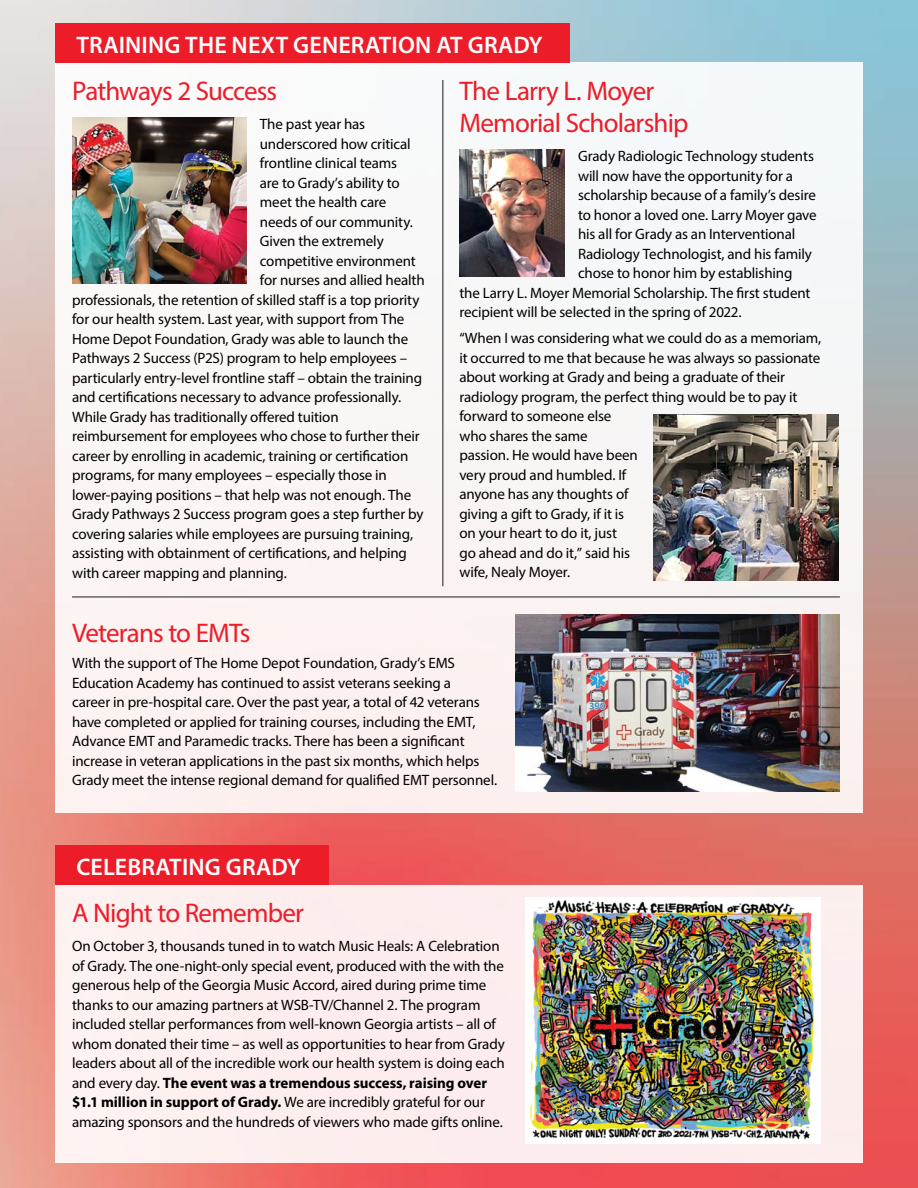
<style>
.page{position:relative;width:918px;height:1188px;background:#fff}
.page>*{position:absolute;margin:0;border:0;box-sizing:border-box;transform-origin:0 0}
.t1{font:27px/31.5px "Myriad Pro";letter-spacing:-.03em;color:#ed1c29}
.t2{font:600 24px "Myriad Pro";letter-spacing:.005em;color:#fff}
.t3{font:15px/19.5px "Myriad Pro";letter-spacing:-.01em;color:#000}
.s1{font-weight:700}
</style>
<div class="page">
<img style="left:0;top:0;width:918px;height:1188px">
<div style="left:55px;top:885px;width:808px;height:277px;background:#fdeeee"></div>
<div style="left:55px;top:63px;width:808px;height:750px;background:#faf6f5"></div>
<hr style="left:72px;top:596px;width:768px;height:2px;background:#636466">
<hr style="left:442px;top:80px;width:2px;height:506px;background:#636466">
<div style="left:55px;top:23px;width:515px;height:40px;background:#ed1c29"></div>
<div style="left:55px;top:845px;width:274px;height:40px;background:#ed1c29"></div>
<img style="left:72px;top:118px;width:174px;height:166px">
<img style="left:525px;top:898px;width:296px;height:246px">
<img style="left:459px;top:150px;width:106px;height:127px">
<img style="left:516px;top:614px;width:324px;height:178px">
<img style="left:653px;top:414px;width:186px;height:166px">
<p class="t2" style="left:77px;top:30px;width:468px">TRAINING THE NEXT GENERATION AT GRADY</p>
<p class="t1" style="left:72px;top:75px;width:207px">Pathways 2 Success</p>
<p class="t3" style="left:260px;top:114px;width:107px">The past year has</p>
<p class="t3" style="left:260px;top:134px;width:152px">underscored how critical</p>
<p class="t3" style="left:260px;top:153px;width:139px">frontline clinical teams</p>
<p class="t3" style="left:260px;top:173px;width:141px">are to Grady’s ability to</p>
<p class="t3" style="left:260px;top:192px;width:128px">meet the health care</p>
<p class="t3" style="left:260px;top:212px;width:154px">needs of our community.</p>
<p class="t3" style="left:260px;top:231px;width:125px">Given the extremely</p>
<p class="t3" style="left:260px;top:251px;width:157px">competitive environment</p>
<p class="t3" style="left:260px;top:270px;width:166px">for nurses and allied health</p>
<p class="t3" style="left:72px;top:290px;width:349px">professionals, the retention of skilled staff is a top priority</p>
<p class="t3" style="left:72px;top:309px;width:334px">for our health system. Last year, with support from The</p>
<p class="t3" style="left:72px;top:329px;width:338px">Home Depot Foundation, Grady was able to launch the</p>
<p class="t3" style="left:72px;top:348px;width:337px">Pathways 2 Success (P2S) program to help employees –</p>
<p class="t3" style="left:72px;top:368px;width:352px">particularly entry-level frontline staff – obtain the training</p>
<p class="t3" style="left:72px;top:387px;width:331px">and certifications necessary to advance professionally.</p>
<p class="t3" style="left:72px;top:407px;width:268px">While Grady has traditionally offered tuition</p>
<p class="t3" style="left:72px;top:426px;width:349px">reimbursement for employees who chose to further their</p>
<p class="t3" style="left:72px;top:446px;width:338px">career by enrolling in academic, training or certification</p>
<p class="t3" style="left:72px;top:465px;width:316px">programs, for many employees – especially those in</p>
<p class="t3" style="left:72px;top:485px;width:341px">lower-paying positions – that help was not enough. The</p>
<p class="t3" style="left:72px;top:504px;width:353px">Grady Pathways 2 Success program goes a step further by</p>
<p class="t3" style="left:72px;top:524px;width:343px">covering salaries while employees are pursuing training,</p>
<p class="t3" style="left:72px;top:543px;width:336px">assisting with obtainment of certifications, and helping</p>
<p class="t3" style="left:72px;top:563px;width:216px">with career mapping and planning.</p>
<p class="t1" style="left:72px;top:617px;width:180px">Veterans to EMTs</p>
<p class="t1" style="left:459px;top:75px;width:231px">The Larry L. Moyer<br>Memorial Scholarship</p>
<p class="t3" style="left:578px;top:146px;width:237px">Grady Radiologic Technology students</p>
<p class="t3" style="left:578px;top:166px;width:217px">will now have the opportunity for a</p>
<p class="t3" style="left:578px;top:185px;width:239px">scholarship because of a family’s desire</p>
<p class="t3" style="left:578px;top:205px;width:240px">to honor a loved one. Larry Moyer gave</p>
<p class="t3" style="left:578px;top:224px;width:219px">his all for Grady as an Interventional</p>
<p class="t3" style="left:578px;top:244px;width:235px">Radiology Technologist, and his family</p>
<p class="t3" style="left:578px;top:263px;width:216px">chose to honor him by establishing</p>
<p class="t3" style="left:459px;top:283px;width:353px">the Larry L. Moyer Memorial Scholarship. The first student</p>
<p class="t3" style="left:459px;top:302px;width:284px">recipient will be selected in the spring of 2022.</p>
<p class="t3" style="left:459px;top:328px;width:364px">“When I was considering what we could do as a memoriam, it occurred to me that because he was always so passionate about working at Grady and being a graduate of their radiology program, the perfect thing would be to pay it forward to someone else<br>who shares the same<br>passion. He would have been<br>very proud and humbled. If<br>anyone has any thoughts of<br>giving a gift to Grady, if it is<br>on your heart to do it, just<br>go ahead and do it,” said his<br>wife, Nealy Moyer.</p>
<p class="t3" style="left:72px;top:653px;width:427px">With the support of The Home Depot Foundation, Grady’s EMS Education Academy has continued to assist veterans seeking a<br>career in pre-hospital care. Over the past year, a total of 42 veterans have completed or applied for training courses, including the EMT, Advance EMT and Paramedic tracks. There has been a significant increase in veteran applications in the past six months, which helps Grady meet the intense regional demand for qualified EMT personnel.</p>
<p class="t2" style="left:77px;top:851px;width:226px">CELEBRATING GRADY</p>
<p class="t1" style="left:72px;top:897px;width:234px">A Night to Remember</p>
<p class="t3" style="left:72px;top:936px;width:434px">On October 3, thousands tuned in to watch Music Heals: A Celebration of Grady. The one-night-only special event, produced with the with the generous help of the Georgia Music Accord, aired during prime time thanks to our amazing partners at WSB-TV/Channel 2. The program included stellar performances from well-known Georgia artists – all of whom donated their time – as well as opportunities to hear from Grady leaders about all of the incredible work our health system is doing each and every day. <span class="s1">The event was a tremendous success, raising over $1.1 million in support of Grady.</span> We are incredibly grateful for our amazing sponsors and the hundreds of viewers who made gifts online.</p>
</div>
